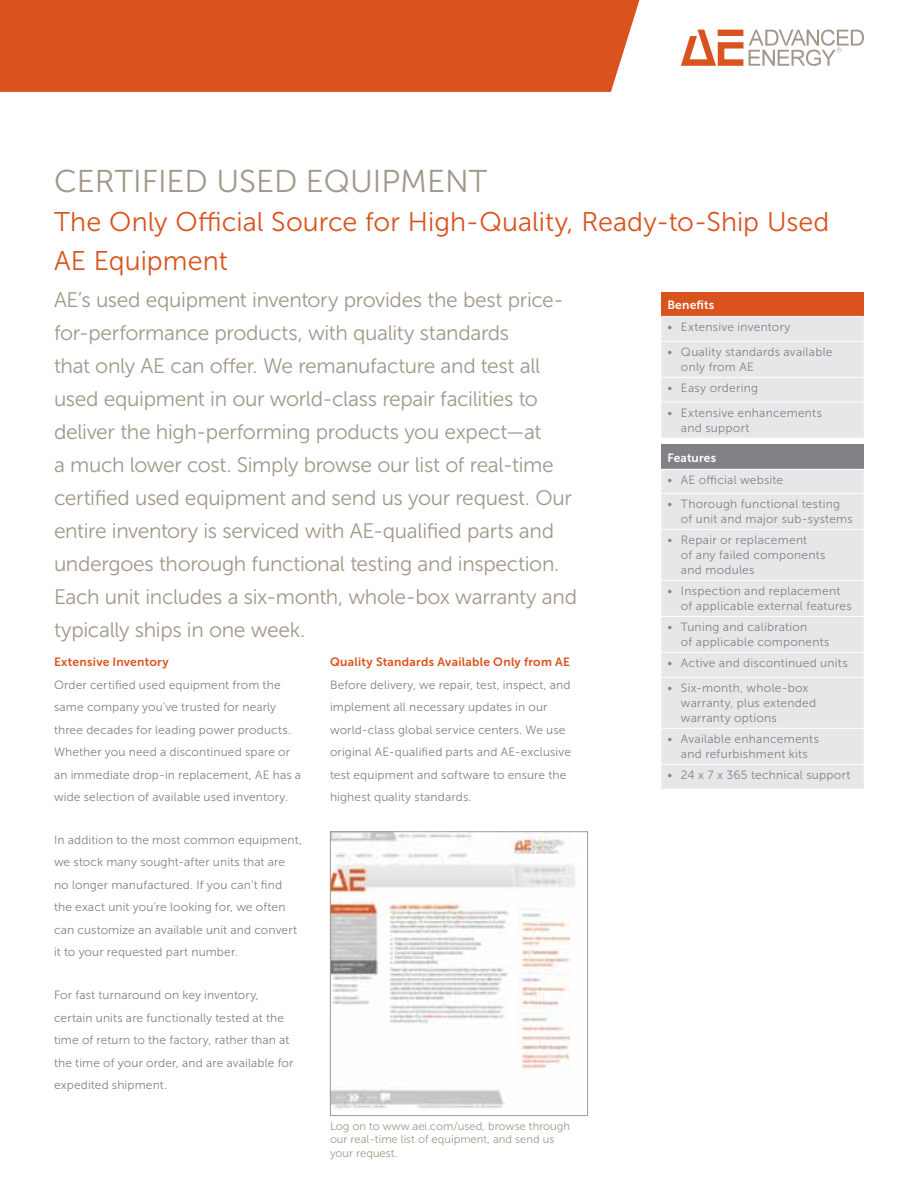
<style>
.page{position:relative;width:918px;height:1188px;background:#fff}
.page>*{position:absolute;margin:0;border:0;box-sizing:border-box;transform-origin:0 0}
.t1{font:31.5px "Museo Sans 300";color:#a2988a}
.t2{font:27px/39px "Museo Sans 300";color:#d9531e}
.t3{font:21px/33px "Museo Sans 300";letter-spacing:-.015em;color:#a2988a}
.t4{font:12px/22.5px "Museo Sans 300";letter-spacing:.015em;color:#808285}
.t5{font:12px "Museo Sans 700";letter-spacing:.02em;color:#d9531e}
.t6{font:12px "Museo Sans 700";letter-spacing:.015em;color:#fff}
.t7{font:11.25px/13.5px "Museo Sans 300";color:#a2988a}
</style>
<div class="page">
<div style="left:0;top:0;width:639px;height:92px;background:#d9531e"></div>
<svg style="left:749px;top:29px;width:115px;height:37px"></svg>
<svg style="left:681px;top:30px;width:62px;height:36px"></svg>
<div style="left:661px;top:292px;width:203px;height:24px;background:#d9531e"></div>
<div style="left:661px;top:317px;width:203px;height:121px;background:#e6e7e8"></div>
<hr style="left:661px;top:341px;width:203px;height:1px;background:#fff">
<hr style="left:661px;top:377px;width:203px;height:1px;background:#fff">
<hr style="left:661px;top:402px;width:203px;height:1px;background:#fff">
<div style="left:661px;top:444px;width:203px;height:25px;background:#808285"></div>
<div style="left:661px;top:470px;width:203px;height:319px;background:#e6e7e8"></div>
<hr style="left:661px;top:493px;width:203px;height:1px;background:#fff">
<hr style="left:661px;top:529px;width:203px;height:1px;background:#fff">
<hr style="left:661px;top:580px;width:203px;height:1px;background:#fff">
<hr style="left:661px;top:616px;width:203px;height:1px;background:#fff">
<hr style="left:661px;top:652px;width:203px;height:1px;background:#fff">
<hr style="left:661px;top:677px;width:203px;height:1px;background:#fff">
<hr style="left:661px;top:728px;width:203px;height:1px;background:#fff">
<hr style="left:661px;top:764px;width:203px;height:1px;background:#fff">
<img style="left:332px;top:833px;width:243px;height:276px">
<div style="left:330px;top:831px;width:258px;height:285px;border:1px solid #a2988a"></div>
<h1 class="t1" style="left:54px;top:164px;width:435px">Certified Used Equ ipment</h1>
<h2 class="t2" style="left:54px;top:203px;width:777px">The Only Official Source for High-Quality, Ready-to-Ship Used<br>AE Equipment</h2>
<p class="t3" style="left:54px;top:284px;width:525px">AE’s used equipment inventory provides the best price&shy;for-performance products, with quality standards<br>that only AE can offer. We remanufacture and test all used equipment in our world-class repair facilities to deliver the high-performing products you expect—at<br>a much lower cost. Simply browse our list of real-time certified used equipment and send us your request. Our entire inventory is serviced with AE-qualified parts and undergoes thorough functional testing and inspection.<br>Each unit includes a six-month, whole-box warranty and typically ships in one week.</p>
<p class="t6" style="left:667px;top:298px;width:48px">Benefits</p>
<p class="t4" style="left:667px;top:316px;width:125px">• Extensive inventory</p>
<p class="t4" style="left:681px;top:345px;width:153px;line-height:15px;text-indent:-14px">• Quality standards available only from AE</p>
<p class="t4" style="left:667px;top:377px;width:92px">• Easy ordering</p>
<p class="t4" style="left:681px;top:406px;width:143px;line-height:15px;text-indent:-14px">• Extensive enhancements and support</p>
<p class="t6" style="left:667px;top:451px;width:50px">Features</p>
<p class="t4" style="left:667px;top:469px;width:117px">• AE official website</p>
<p class="t4" style="left:681px;top:497px;width:173px;line-height:15px;text-indent:-14px">• Thorough functional testing of unit and major sub-systems</p>
<p class="t4" style="left:681px;top:533px;width:146px;line-height:15px;text-indent:-14px">• Repair or replacement<br>of any failed components and modules</p>
<p class="t4" style="left:681px;top:584px;width:172px;line-height:15px;text-indent:-14px">• I nspection and replacement of applicable external features</p>
<p class="t4" style="left:681px;top:620px;width:150px;line-height:15px;text-indent:-14px">• Tuning and calibration<br>of applicable components</p>
<p class="t4" style="left:667px;top:652px;width:182px">• Active and discontinued units</p>
<p class="t4" style="left:681px;top:681px;width:137px;line-height:15px;text-indent:-14px">• Six-month, whole-box warranty, plus extended warranty options</p>
<p class="t4" style="left:667px;top:732px;width:153px;line-height:15px;text-align:center">• Available enhancements and refurbishment kits</p>
<p class="t4" style="left:667px;top:764px;width:185px">• 24 x 7 x 365 technical support</p>
<p class="t5" style="left:330px;top:655px;width:242px">Quality Standards Available Only from AE</p>
<p class="t4" style="left:330px;top:673px;width:243px">Before delivery, we repair, test, inspect, and implement all necessary updates in our world-class global service centers. We use original AE-qualified parts and AE-exclusive test equipment and software to ensure the highest quality standards.</p>
<p class="t5" style="left:54px;top:655px;width:116px">Extensive Inventory</p>
<p class="t4" style="left:54px;top:673px;width:249px">Order certified used equipment from the same company you’ve trusted for nearly three decades for leading power products.<br>Whether you need a discontinued spare or an immediate drop-in replacement, AE has a wide selection of available used inventory.</p>
<p class="t4" style="left:54px;top:828px;width:249px">I n addition to the most common equipment, we stock many sought-after units that are no longer manufactured. If you can’t find the exact unit you’re looking for, we often can customize an available unit and convert it to your requested part number.</p>
<p class="t4" style="left:54px;top:984px;width:241px">For fast turnaround on key inventory, certain units are functionally tested at the time of return to the factory, rather than at the time of your order, and are available for expedited shipment.</p>
<p class="t7" style="left:330px;top:1119px;width:242px">Log on to www.aei.com/used, browse through our real-time list of equipment, and send us your request.</p>
</div>
